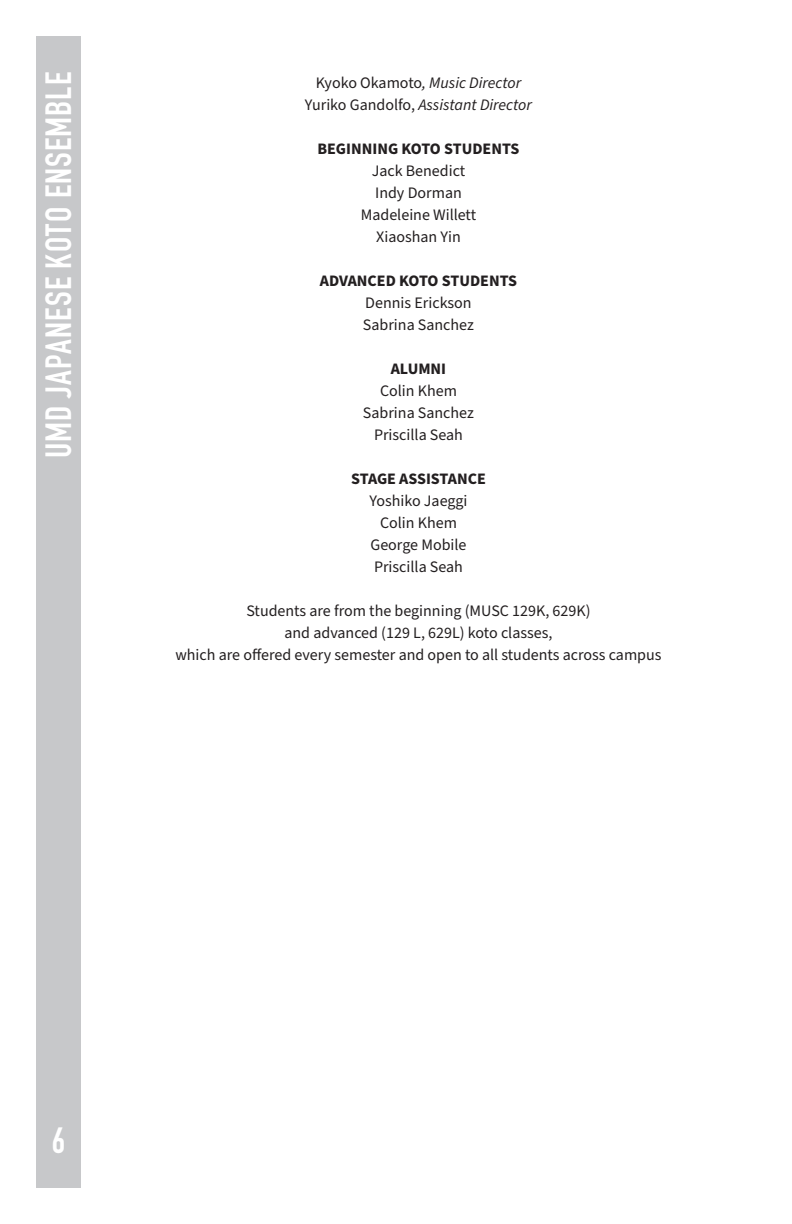
<style>
.page{position:relative;width:792px;height:1224px;background:#fff}
.page>*{position:absolute;margin:0;border:0;box-sizing:border-box;transform-origin:0 0}
.Headings{font:700 36px "DIN Condensed";letter-spacing:.03em;color:#fff}
.t1{font:16px/22px "Source Sans Pro";color:#231f20;text-align:center}
.t2{font:700 16px "Source Sans Pro";color:#231f20}
.t3{font:italic 16px "Source Sans Pro";color:#231f20}
.s1{font-style:normal}
</style>
<div class="page">
<div style="left:36px;top:36px;width:45px;height:1152px;background:#c7c8ca"></div>
<p class="Headings" style="left:34px;top:458px;width:388px;rotate:-90deg">UMD JAPANESE KOTO ENSEMBLE</p>
<p class="t3" style="left:316px;top:72px;width:207px"><span class="s1">Kyoko Okamoto</span>, Music Director</p>
<p class="t3" style="left:305px;top:94px;width:229px"><span class="s1">Yuriko Gandolfo,</span> Assistant Director</p>
<p class="t2" style="left:317px;top:138px;width:204px">BEGINNING KOTO STUDENTS</p>
<p class="t1" style="left:372px;top:161px;width:95px">Jack Benedict</p>
<p class="t1" style="left:375px;top:183px;width:88px">Indy Dorman</p>
<p class="t1" style="left:361px;top:205px;width:117px">Madeleine Willett</p>
<p class="t1" style="left:376px;top:227px;width:86px">Xiaoshan Yin</p>
<p class="t2" style="left:320px;top:270px;width:199px">ADVANCED KOTO STUDENTS</p>
<p class="t1" style="left:365px;top:293px;width:108px">Dennis Erickson</p>
<p class="t1" style="left:363px;top:315px;width:113px">Sabrina Sanchez</p>
<p class="t2" style="left:391px;top:358px;width:57px">ALUMNI</p>
<p class="t1" style="left:380px;top:381px;width:78px">Colin Khem</p>
<p class="t1" style="left:363px;top:403px;width:113px">Sabrina Sanchez</p>
<p class="t1" style="left:374px;top:425px;width:90px">Priscilla Seah</p>
<p class="t2" style="left:351px;top:468px;width:136px">STAGE ASSISTANCE</p>
<p class="t1" style="left:369px;top:491px;width:100px">Yoshiko Jaeggi</p>
<p class="t1" style="left:380px;top:513px;width:78px">Colin Khem</p>
<p class="t1" style="left:370px;top:535px;width:98px">George Mobile</p>
<p class="t1" style="left:374px;top:557px;width:90px">Priscilla Seah</p>
<p class="t1" style="left:175px;top:601px;width:488px">Students are from the beginning (MUSC 129K, 629K)<br>and advanced (129 L, 629L) koto classes,<br>which are offered every semester and open to all students across campus</p>
<h1 class="Headings" style="left:52px;top:1116px;width:15px">6</h1>
</div>
